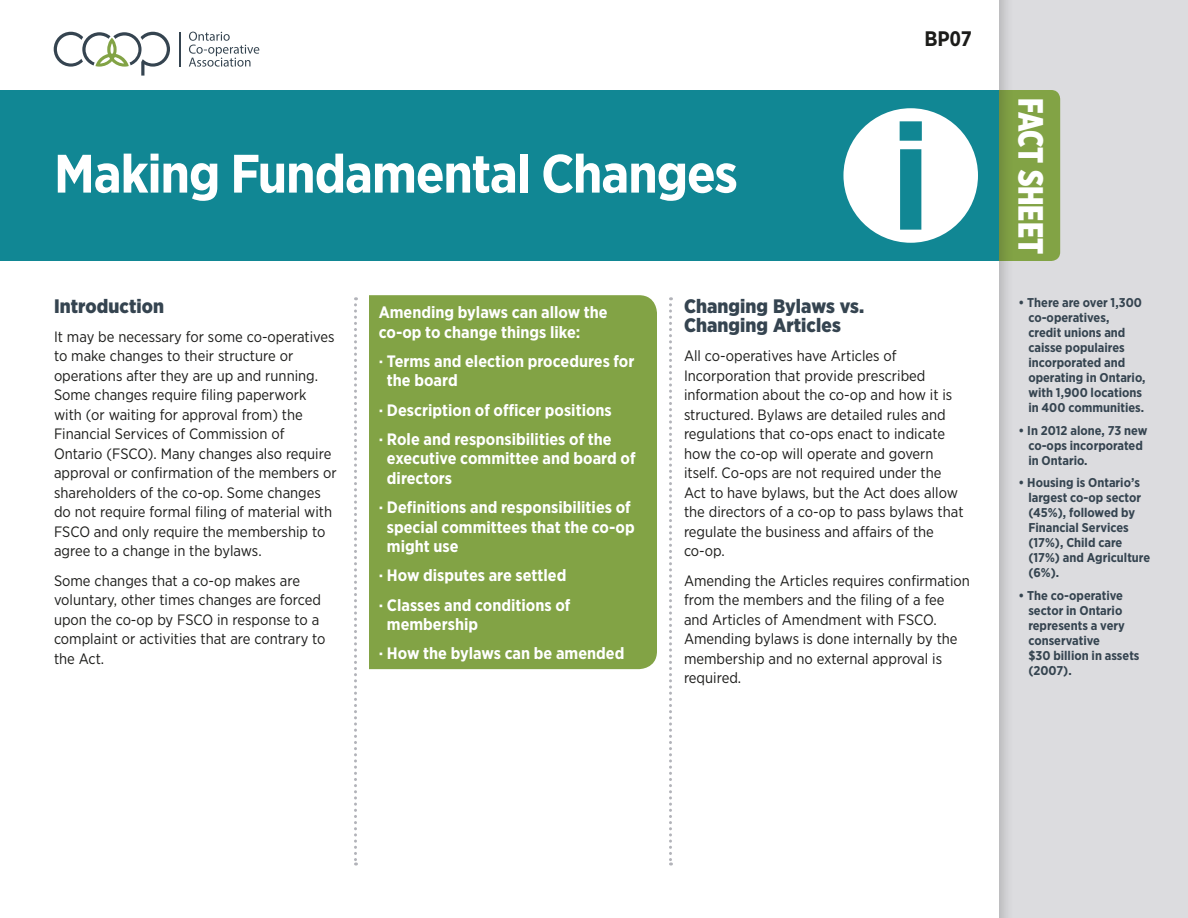
<style>
.page{position:relative;width:1188px;height:918px;background:#dcdcdf}
.page>*{position:absolute;margin:0;border:0;box-sizing:border-box;transform-origin:0 0}
.Heading_1{font:700 54px "Gotham Narrow";letter-spacing:-.025em;color:#fff}
.t1{font:900 35.1px "Gotham X Narrow";color:#fff}
.t2{font:700 21px "Gotham Narrow";color:#1c1c1a}
.Heading_2{font:900 19.5px/19.5px "Gotham Narrow";letter-spacing:.005em;color:#354450}
.Pullquote{font:700 16.5px/19.5px "Gotham Narrow";color:#fff}
.Body_Text{font:15px/19.5px "Gotham Narrow";color:#1c1c1a}
.Sidebar_Bullets{font:700 12.75px/15px "Gotham Narrow";color:#354450}
</style>
<div class="page">
<div style="left:1015px;top:90px;width:45px;height:171px;background:#82a345"></div>
<div style="left:0;top:0;width:999px;height:918px;background:#fff"></div>
<svg style="left:354px;top:297px;width:3px;height:569px"></svg>
<svg style="left:669px;top:297px;width:3px;height:569px"></svg>
<svg style="left:54px;top:32px;width:116px;height:44px"></svg>
<svg style="left:189px;top:32px;width:70px;height:35px"></svg>
<hr style="left:179px;top:32px;width:2px;height:34px;background:#354450">
<div style="left:0;top:90px;width:999px;height:171px;background:#118794"></div>
<div style="left:843px;top:108px;width:135px;height:135px;background:#fff;border-radius:50%"></div>
<svg style="left:900px;top:121px;width:22px;height:109px;background:#2a949f"></svg>
<div style="left:369px;top:295px;width:288px;height:374px;background:#82a345"></div>
<p class="Heading_1" style="left:54px;top:139px;width:685px">Making Fundamental Changes</p>
<h3 class="t2" style="left:924px;top:25px;width:49px">BP07</h3>
<p class="Heading_2" style="left:54px;top:296px;width:112px">Introduction</p>
<p class="Body_Text" style="left:54px;top:327px;width:284px">It may be necessary for some co‑operatives to make changes to their structure or operations after they are up and running.<br>Some changes require filing paperwork with (or waiting for approval from) the Financial Services of Commission of Ontario (FSCO). Many changes also require approval or confirmation of the members or shareholders of the co‑op. Some changes do not require formal filing of material with FSCO and only require the membership to agree to a change in the bylaws.</p>
<p class="Body_Text" style="left:54px;top:570px;width:273px">Some changes that a co‑op makes are voluntary, other times changes are forced upon the co‑op by FSCO in response to a complaint or activities that are contrary to the Act.</p>
<p class="Pullquote" style="left:379px;top:302px;width:231px">Amending bylaws can allow the co‑op to change things like:</p>
<p class="Pullquote" style="left:387px;top:351px;width:249px;text-indent:-8px">· Terms and election procedures for the board</p>
<p class="Pullquote" style="left:379px;top:400px;width:235px">· Description of officer positions</p>
<p class="Pullquote" style="left:387px;top:429px;width:250px;text-indent:-8px">· Role and responsibilities of the executive committee and board of directors</p>
<p class="Pullquote" style="left:387px;top:497px;width:249px;text-indent:-8px">· Definitions and responsibilities of special committees that the co‑op might use</p>
<p class="Pullquote" style="left:379px;top:566px;width:189px">· How disputes are settled</p>
<p class="Pullquote" style="left:387px;top:595px;width:185px;text-indent:-8px">· Classes and conditions of membership</p>
<p class="Pullquote" style="left:379px;top:644px;width:247px">· How the bylaws can be amended</p>
<p class="Heading_2" style="left:684px;top:296px;width:182px">Changing Bylaws vs.<br>Changing Articles</p>
<p class="Body_Text" style="left:684px;top:346px;width:281px">All co‑operatives have Articles of Incorporation that provide prescribed information about the co‑op and how it is structured. Bylaws are detailed rules and regulations that co‑ops enact to indicate how the co‑op will operate and govern itself. Co‑ops are not required under the Act to have bylaws, but the Act does allow the directors of a co‑op to pass bylaws that regulate the business and affairs of the co‑op.</p>
<p class="Body_Text" style="left:684px;top:570px;width:287px">Amending the Articles requires confirmation from the members and the filing of a fee and Articles of Amendment with FSCO.<br>Amending bylaws is done internally by the membership and no external approval is required.</p>
<p class="t1" style="left:1053px;top:98px;width:158px;rotate:90deg">FACT SHEET</p>
<p class="Sidebar_Bullets" style="left:1028px;top:295px;width:119px;text-indent:-10px">• There are over 1,300 co‑operatives,<br>credit unions and caisse populaires incorporated and operating in Ontario, with 1,900 locations in 400 communities.</p>
<p class="Sidebar_Bullets" style="left:1028px;top:423px;width:120px;text-indent:-10px">• In 2012 alone, 73 new co‑ops incorporated in Ontario.</p>
<p class="Sidebar_Bullets" style="left:1028px;top:475px;width:123px;text-indent:-10px">• Housing is Ontario’s largest co‑op sector (45%), followed by<br>Financial Services (17%), Child care (17%) and Agriculture (6%).</p>
<p class="Sidebar_Bullets" style="left:1028px;top:588px;width:113px;text-indent:-10px">• The co‑operative sector in Ontario represents a very conservative<br>$30 billion in assets (2007).</p>
</div>
